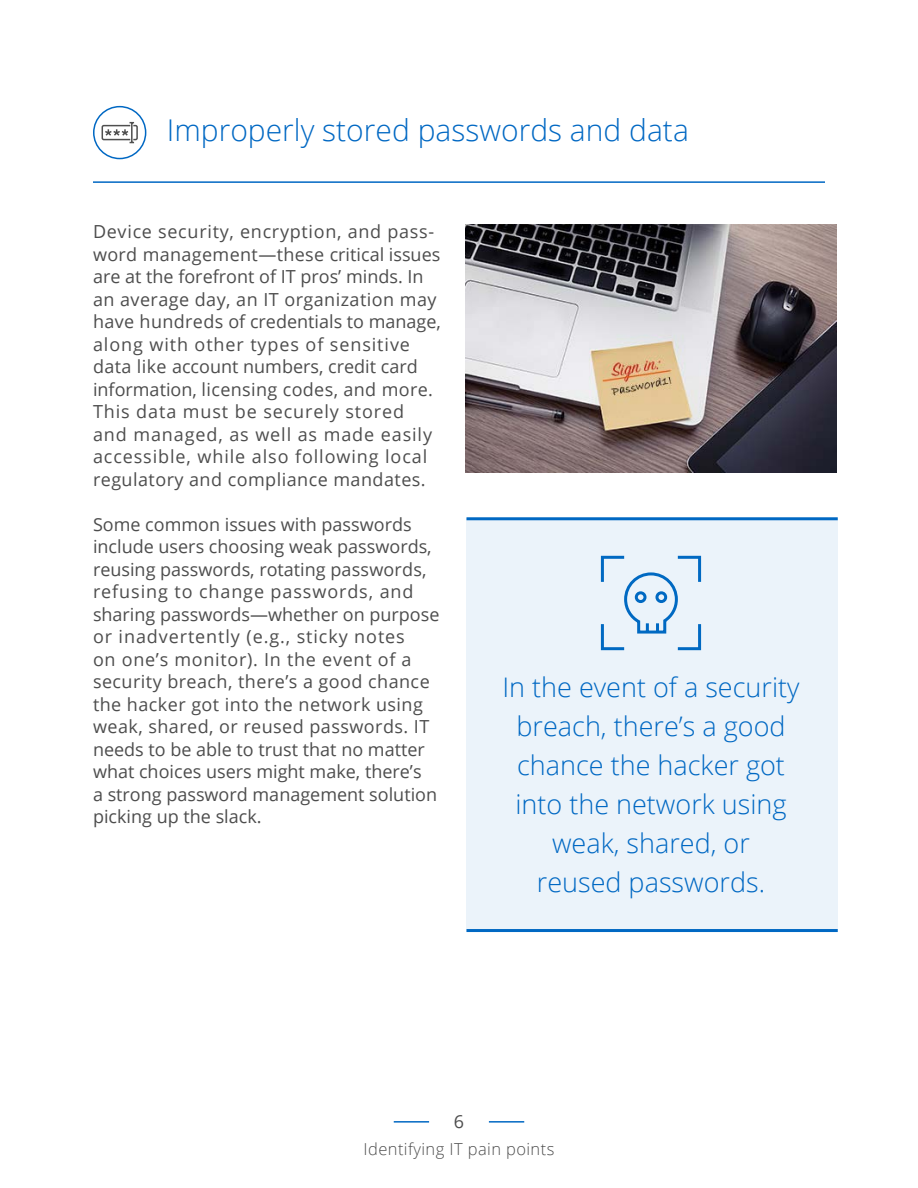
<style>
.page{position:relative;width:918px;height:1188px;background:#fff}
.page>*{position:absolute;margin:0;border:0;box-sizing:border-box;transform-origin:0 0}
.t1{font:300 30px "Open Sans";color:#0068c3}
.t2{font:300 27px/39px "Open Sans";color:#0068c3;text-align:center}
.t3{font:18px/22.5px "Open Sans";color:#4d4d4d}
.t4{font:18px/22.5px "Open Sans";letter-spacing:.02em;color:#4d4d4d}
.t5{font:300 16.5px "Open Sans";letter-spacing:.025em;color:#4d4d4d}
</style>
<div class="page">
<div style="left:466px;top:519px;width:372px;height:413px;background:#ebf3fa"></div>
<hr style="left:466px;top:929px;width:372px;height:3px;background:#0068c3">
<hr style="left:489px;top:1121px;width:35px;height:2px;background:#0068c3">
<hr style="left:394px;top:1121px;width:35px;height:2px;background:#0068c3">
<img style="left:465px;top:225px;width:372px;height:247px">
<div style="left:93px;top:106px;width:53px;height:53px;border:2px solid #0068c3;border-radius:50%"></div>
<svg style="left:101px;top:121px;width:37px;height:23px"></svg>
<hr style="left:466px;top:517px;width:372px;height:3px;background:#0068c3">
<hr style="left:93px;top:181px;width:732px;height:2px;background:#0068c3">
<svg style="left:600px;top:555px;width:102px;height:96px"></svg>
<h1 class="t1" style="left:167px;top:110px;width:524px">Improperly stored passwords and data</h1>
<p class="t4" style="left:93px;top:220px;width:349px">Device security, encryption, and pass&shy;word management—these critical issues are at the forefront of IT pros’ minds. In an average day, an IT organization may have hundreds of credentials to manage, along with other types of sensitive data like account numbers, credit card information, licensing codes, and more.<br>This data must be securely stored and managed, as well as made easily accessible, while also following local regulatory and compliance mandates.</p>
<p class="t3" style="left:93px;top:513px;width:348px">Some common issues with passwords include users choosing weak passwords, reusing passwords, rotating passwords, refusing to change passwords, and sharing passwords—whether on purpose or inadvertently (e.g., sticky notes<br>on one’s monitor). In the event of a security breach, there’s a good chance the hacker got into the network using weak, shared, or reused passwords. IT needs to be able to trust that no matter what choices users might make, there’s<br>a strong password management solution picking up the slack.</p>
<h2 class="t2" style="left:502px;top:667px;width:299px">In the event of a security breach, there’s a good chance the hacker got into the network using weak, shared, or<br>reused passwords.</h2>
<p class="t4" style="left:454px;top:1110px;width:12px">6</p>
<p class="t5" style="left:364px;top:1137px;width:192px">Identifying IT pain points</p>
</div>
